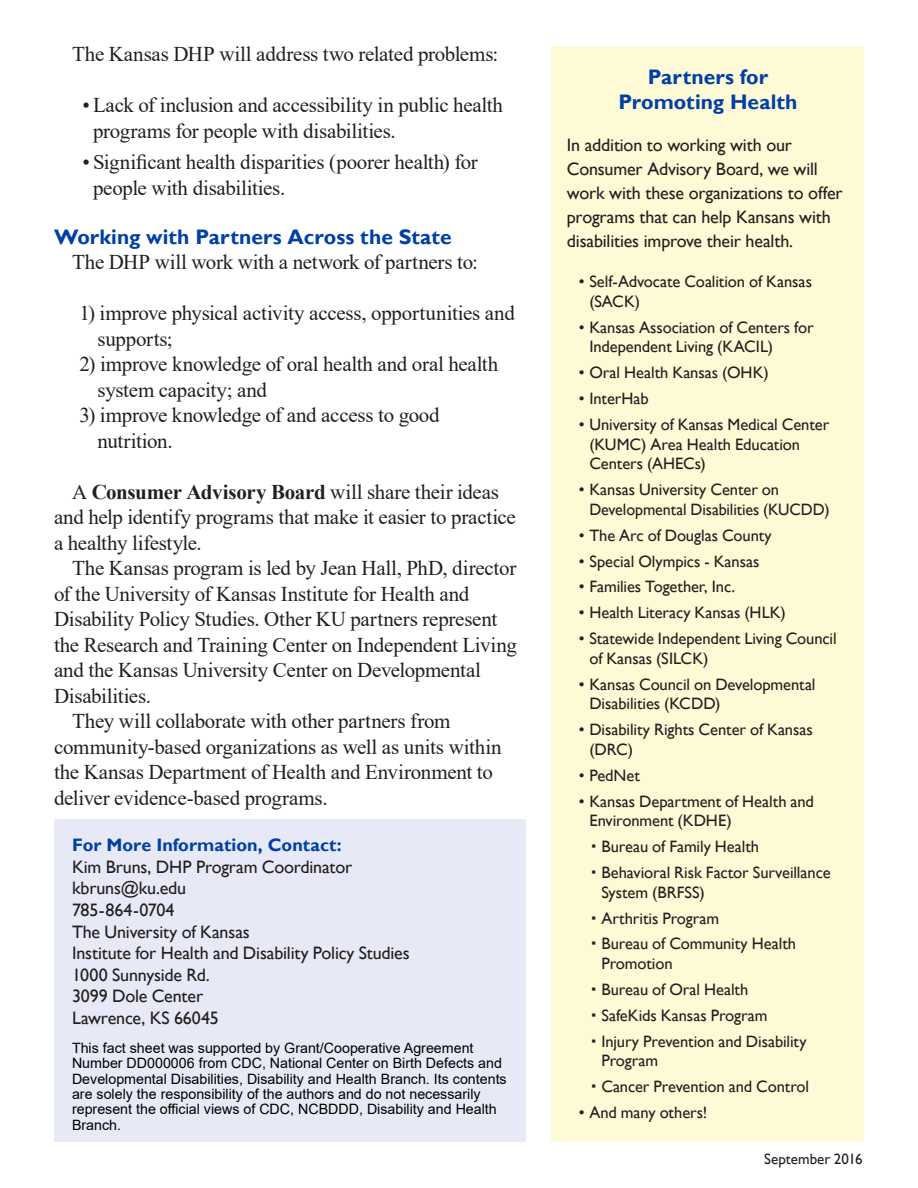
<style>
.page{position:relative;width:918px;height:1188px;background:#fff}
.page>*{position:absolute;margin:0;border:0;box-sizing:border-box;transform-origin:0 0}
.Body_Copy{font:21px/25.5px "Times New Roman";letter-spacing:-.015em;color:#231f20}
.Subhead{font:700 21px/25.2px "Gill Sans";color:#0040a6;text-align:center}
.Body_Copy_First_Para{font:18px "Gill Sans";letter-spacing:-.01em;color:#231f20}
.Subhead-2{font:18px/24px "Gill Sans";letter-spacing:-.01em;color:#231f20}
.Subhead-3{font:700 18px "Gill Sans";color:#0040a6}
.t1{font:16.5px/19.8px "Gill Sans";letter-spacing:-.005em;color:#231f20}
.Body_Copy-2{font:15px "Gill Sans";color:#231f20}
.t2{font:14.25px/15.5px "Arial";color:#000}
.s1{font-weight:700}
</style>
<div class="page">
<div style="left:54px;top:819px;width:472px;height:323px;background:#e8e9f6"></div>
<div style="left:552px;top:46px;width:312px;height:1096px;background:#fefad5"></div>
<p class="Body_Copy" style="left:72px;top:41px;width:428px">The Kansas DHP will address two related problems:</p>
<p class="Body_Copy" style="left:93px;top:92px;width:412px;text-indent:-10px">• Lack of inclusion and accessibility in public health programs for people with disabilities.</p>
<p class="Body_Copy" style="left:93px;top:149px;width:386px;text-indent:-10px">• Significant health disparities (poorer health) for people with disabilities.</p>
<p class="Subhead" style="left:54px;top:225px;width:399px">Working with Partners Across the State</p>
<p class="Body_Copy" style="left:72px;top:249px;width:408px">The DHP will work with a network of partners to:</p>
<p class="Body_Copy" style="left:98px;top:300px;width:419px;text-indent:-18px">1) improve physical activity access, opportunities and supports;</p>
<p class="Body_Copy" style="left:98px;top:351px;width:402px;text-indent:-18px">2) improve knowledge of oral health and oral health system capacity; and</p>
<p class="Body_Copy" style="left:98px;top:402px;width:344px;text-indent:-18px">3) improve knowledge of and access to good nutrition.</p>
<p class="Body_Copy" style="left:54px;top:478px;width:463px;text-indent:18px">A <span class="s1">Consumer Advisory Board</span> will share their ideas and help identify programs that make it easier to practice a healthy lifestyle.</p>
<p class="Body_Copy" style="left:54px;top:555px;width:464px;text-indent:18px">The Kansas program is led by Jean Hall, PhD, director of the University of Kansas Institute for Health and Disability Policy Studies. Other KU partners represent the Research and Training Center on Independent Living and the Kansas University Center on Developmental Disabilities.</p>
<p class="Body_Copy" style="left:54px;top:708px;width:449px;text-indent:18px">They will collaborate with other partners from community-based organizations as well as units within the Kansas Department of Health and Environment to deliver evidence-based programs.</p>
<p class="Subhead-3" style="left:72px;top:834px;width:271px">For More Information, Contact:</p>
<p class="Body_Copy_First_Para" style="left:72px;top:856px;width:282px">Kim Bruns, DHP Program Coordinator</p>
<p class="Body_Copy_First_Para" style="left:72px;top:878px;width:116px">kbruns@ku.edu</p>
<p class="Body_Copy_First_Para" style="left:72px;top:899px;width:104px">785-864-0704</p>
<p class="Body_Copy_First_Para" style="left:72px;top:921px;width:179px">The University of Kansas</p>
<p class="Body_Copy_First_Para" style="left:72px;top:943px;width:339px">Institute for Health and Disability Policy Studies</p>
<p class="Body_Copy_First_Para" style="left:72px;top:964px;width:139px">1000 Sunnyside Rd.</p>
<p class="Body_Copy_First_Para" style="left:72px;top:986px;width:133px">3099 Dole Center</p>
<p class="Body_Copy_First_Para" style="left:72px;top:1007px;width:148px">Lawrence, KS 66045</p>
<p class="t2" style="left:72px;top:1040px;width:436px">This fact sheet was supported by Grant/Cooperative Agreement Number DD000006 from CDC, National Center on Birth Defects and Developmental Disabilities, Disability and Health Branch. Its contents are solely the responsibility of the authors and do not necessarily represent the official views of CDC, NCBDDD, Disability and Health Branch.</p>
<p class="Subhead" style="left:618px;top:65px;width:181px">Partners for<br>Promoting Health</p>
<p class="Subhead-2" style="left:567px;top:134px;width:277px">In addition to working with our Consumer Advisory Board, we will work with these organizations to offer programs that can help Kansans with disabilities improve their health.</p>
<p class="t1" style="left:589px;top:272px;width:224px;text-indent:-10px">• Self-Advocate Coalition of Kansas (SACK)</p>
<p class="t1" style="left:589px;top:317px;width:226px;text-indent:-10px">• Kansas Association of Centers for<br>Independent Living (KACIL)</p>
<p class="t1" style="left:579px;top:363px;width:191px">• Oral Health Kansas (OHK)</p>
<p class="t1" style="left:579px;top:389px;width:71px">• InterHab</p>
<p class="t1" style="left:589px;top:415px;width:241px;text-indent:-10px">• University of Kansas Medical Center (KUMC) Area Health Education<br>Centers (AHECs)</p>
<p class="t1" style="left:589px;top:480px;width:242px;text-indent:-10px">• Kansas University Center on<br>Developmental Disabilities (KUCDD)</p>
<p class="t1" style="left:579px;top:526px;width:195px">• The Arc of Douglas County</p>
<p class="t1" style="left:579px;top:551px;width:182px">• Special Olympics - Kansas</p>
<p class="t1" style="left:579px;top:577px;width:158px">• Families Together, Inc.</p>
<p class="t1" style="left:579px;top:603px;width:208px">• Health Literacy Kansas (HLK)</p>
<p class="t1" style="left:589px;top:629px;width:249px;text-indent:-10px">• Statewide Independent Living Council of Kansas (SILCK)</p>
<p class="t1" style="left:589px;top:674px;width:228px;text-indent:-10px">• Kansas Council on Developmental<br>Disabilities (KCDD)</p>
<p class="t1" style="left:589px;top:720px;width:225px;text-indent:-10px">• Disability Rights Center of Kansas (DRC)</p>
<p class="t1" style="left:579px;top:766px;width:63px">• PedNet</p>
<p class="t1" style="left:589px;top:791px;width:226px;text-indent:-10px">• Kansas Department of Health and<br>Environment (KDHE)</p>
<p class="t1" style="left:601px;top:837px;width:159px">Bureau of Family Health</p>
<p class="t1" style="left:601px;top:863px;width:231px">Behavioral Risk Factor Surveillance<br>System (BRFSS)</p>
<p class="t1" style="left:601px;top:908px;width:119px">Arthritis Program</p>
<p class="t1" style="left:601px;top:934px;width:196px">Bureau of Community Health<br>Promotion</p>
<p class="t1" style="left:601px;top:980px;width:149px">Bureau of Oral Health</p>
<p class="t1" style="left:601px;top:1006px;width:168px">SafeKids Kansas Program</p>
<p class="t1" style="left:601px;top:1031px;width:207px">Injury Prevention and Disability<br>Program</p>
<p class="t1" style="left:601px;top:1077px;width:209px">Cancer Prevention and Control</p>
<p class="t1" style="left:579px;top:1103px;width:130px">• And many others!</p>
<p class="Body_Copy-2" style="left:764px;top:1151px;width:100px">September 2016</p>
</div>
